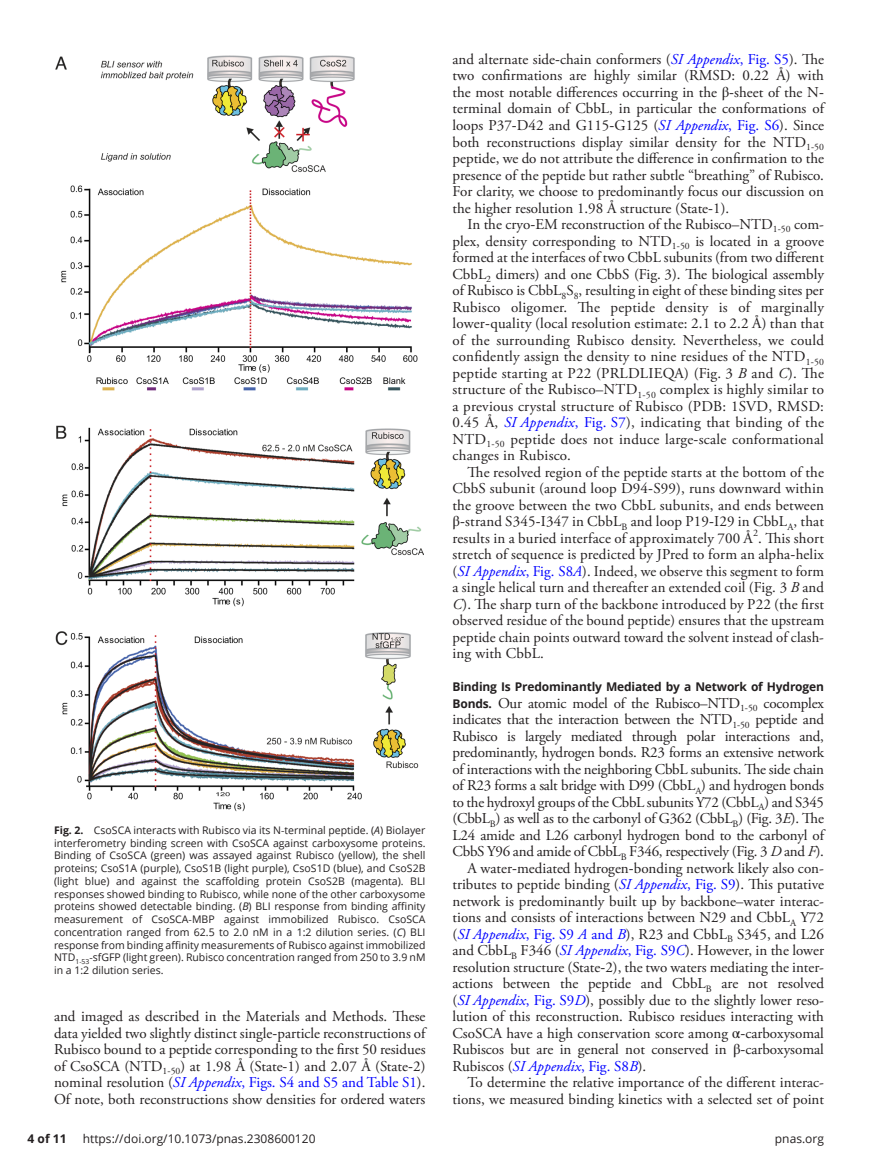
<style>
.page{position:relative;width:878px;height:1175px;background:#fff}
.page>*{position:absolute;margin:0;border:0;box-sizing:border-box;transform-origin:0 0}
.t1{font:15px/16.5px "Adobe Garamond Pro";color:#231f20;text-align:justify}
.t2{font:700 12px "Open Sans";letter-spacing:-.015em;color:#231f20}
.t3{font:12px "Open Sans";color:#231f20}
.t4{font:10.5px/12.8px "Open Sans";color:#231f20;text-align:justify}
.t5{font:10.05px "Adobe Garamond Pro";color:#231f20}
.s1{font-weight:700}
.s2{font-family:"STIX"}
.s3{font-style:italic}
.s4{font-style:italic;color:#00f}
.s5{color:#00f}
.s6{font-family:"Open Sans";font-weight:700;font-size:12px}
</style>
<div class="page">
<img style="left:56px;top:55px;width:368px;height:756px">
<p class="t4" style="left:54px;top:823px;width:373px"><span class="s1">Fig. 2.</span> CsoSCA interacts with Rubisco via its N<span class="s2">-</span>terminal peptide. (<span class="s3">A</span>) Biolayer interferometry binding screen with CsoSCA against carboxysome proteins.<br>Binding of CsoSCA (green) was assayed against Rubisco (yellow), the shell proteins; CsoS1A (purple), CsoS1B (light purple), CsoS1D (blue), and CsoS2B (light blue) and against the scaffolding protein CsoS2B (magenta). BLI responses showed binding to Rubisco, while none of the other carboxysome proteins showed detectable binding. (<span class="s3">B</span>) BLI response from binding affinity measurement of CsoSCA<span class="s2">-</span>MBP against immobilized Rubisco. CsoSCA concentration ranged from 62.5 to 2.0 nM in a 1:2 dilution series. (<span class="s3">C</span>) BLI response from binding affinity measurements of Rubisco against immobilized NTD<sub>1</sub><sub>-</sub><sub>53</sub><span class="s2">-</span>sfGFP (light green). Rubisco concentration ranged from 250 to 3.9 nM in a 1:2 dilution series.</p>
<p class="t1" style="left:54px;top:1008px;width:373px">and imaged as described in the Materials and Methods. These data yielded two slightly distinct single<span class="s2">-</span>particle reconstructions of Rubisco bound to a peptide corresponding to the first 50 residues of CsoSCA (NTD<sub>1</sub><sub>-</sub><sub>50</sub>) at 1.98 Å (State<span class="s2">-</span>1) and 2.07 Å (State<span class="s2">-</span>2) nominal resolution (<span class="s4">SI Appendix</span><span class="s5">, Figs. S4 and S5 and Table S1</span>).<br>Of note, both reconstructions show densities for ordered waters</p>
<p class="t1" style="left:452px;top:51px;width:373px">and alternate side<span class="s2">-</span>chain conformers (<span class="s4">SI Appendix</span><span class="s5">, Fig. S5</span>). The two confirmations are highly similar (RMSD: 0.22 Å) with the most notable differences occurring in the <span class="s2">β-</span>sheet of the N&shy;terminal domain of CbbL, in particular the conformations of loops P37<span class="s2">-</span>D42 and G115<span class="s2">-</span>G125 (<span class="s4">SI Appendix</span><span class="s5">, Fig. S6</span>). Since both reconstructions display similar density for the NTD<sub>1</sub><sub>-</sub><sub>50 </sub>peptide, we do not attribute the difference in confirmation to the presence of the peptide but rather subtle “breathing” of Rubisco.<br>For clarity, we choose to predominantly focus our discussion on the higher resolution 1.98 Å structure (State<span class="s2">-</span>1).</p>
<p class="t1" style="left:452px;top:216px;width:373px;text-indent:15px">In the cryo<span class="s2">-</span>EM reconstruction of the Rubisco–NTD<sub>1</sub><sub>-</sub><sub>50</sub> com&shy;plex, density corresponding to NTD<sub>1</sub><sub>-</sub><sub>50</sub> is located in a groove formed at the interfaces of two CbbL subunits (from two different CbbL<sub>2</sub> dimers) and one CbbS (Fig. 3). The biological assembly of Rubisco is CbbL<sub>8</sub>S<sub>8</sub>, resulting in eight of these binding sites per Rubisco oligomer. The peptide density is of marginally lower<span class="s2">-</span>quality (local resolution estimate: 2.1 to 2.2 Å) than that of the surrounding Rubisco density. Nevertheless, we could confidently assign the density to nine residues of the NTD<sub>1</sub><sub>-</sub><sub>50 </sub>peptide starting at P22 (PRLDLIEQA) (Fig. 3 <span class="s3">B</span> and <span class="s3">C</span>). The structure of the Rubisco–NTD<sub>1</sub><sub>-</sub><sub>50</sub> complex is highly similar to a previous crystal structure of Rubisco (PDB: 1SVD, RMSD:<br>0.45 Å, <span class="s4">SI Appendix</span><span class="s5">, Fig. S7</span>), indicating that binding of the NTD<sub>1</sub><sub>-</sub><sub>50</sub> peptide does not induce large<span class="s2">-</span>scale conformational changes in Rubisco.</p>
<p class="t1" style="left:452px;top:464px;width:373px;text-indent:15px">The resolved region of the peptide starts at the bottom of the CbbS subunit (around loop D94<span class="s2">-</span>S99), runs downward within the groove between the two CbbL subunits, and ends between <span class="s2">β-</span>strand S345<span class="s2">-</span>I347 in CbbL<sub>B</sub> and loop P19<span class="s2">-</span>I29 in CbbL<sub>A</sub>, that results in a buried interface of approximately 700 Å . This short</p>
<p class="t5" style="left:752px;top:526px;width:6px">2</p>
<p class="t1" style="left:452px;top:546px;width:373px">stretch of sequence is predicted by JPred to form an alpha<span class="s2">-</span>helix (<span class="s4">SI Appendix</span><span class="s5">, Fig. S8</span><span class="s4">A</span>). Indeed, we observe this segment to form a single helical turn and thereafter an extended coil (Fig. 3 <span class="s3">B</span> and <span class="s3">C</span>). The sharp turn of the backbone introduced by P22 (the first observed residue of the bound peptide) ensures that the upstream peptide chain points outward toward the solvent instead of clash&shy;ing with CbbL.</p>
<p class="t2" style="left:452px;top:678px;width:373px">Binding Is Predominantly Mediated by a Network of Hydrogen</p>
<p class="t1" style="left:452px;top:695px;width:373px"><span class="s6">Bonds.</span> Our atomic model of the Rubisco–NTD<sub>1</sub><sub>-</sub><sub>50</sub> cocomplex</p>
<p class="t1" style="left:452px;top:711px;width:373px">indicates that the interaction between the NTD<sub>1</sub><sub>-</sub><sub>50</sub> peptide and</p>
<p class="t1" style="left:452px;top:728px;width:373px">Rubisco is largely mediated through polar interactions and,</p>
<p class="t1" style="left:452px;top:744px;width:373px">predominantly, hydrogen bonds. R23 forms an extensive network</p>
<p class="t1" style="left:452px;top:761px;width:373px">of interactions with the neighboring CbbL subunits. The side chain</p>
<p class="t1" style="left:452px;top:777px;width:373px">of R23 forms a salt bridge with D99 (CbbL<sub>A</sub>) and hydrogen bonds</p>
<p class="t1" style="left:452px;top:794px;width:373px">to the hydroxyl groups of the CbbL subunits Y72 (CbbL<sub>A</sub>) and S345</p>
<p class="t1" style="left:452px;top:810px;width:373px">(CbbL<sub>B</sub>) as well as to the carbonyl of G362 (CbbL<sub>B</sub>) (Fig. 3<span class="s3">E</span>). The</p>
<p class="t1" style="left:452px;top:827px;width:373px">L24 amide and L26 carbonyl hydrogen bond to the carbonyl of</p>
<p class="t1" style="left:452px;top:843px;width:373px">CbbS Y96 and amide of CbbL<sub>B</sub> F346, respectively (Fig. 3 <span class="s3">D</span> and <span class="s3">F</span>).</p>
<p class="t1" style="left:467px;top:860px;width:358px">A water<span class="s2">-</span>mediated hydrogen<span class="s2">-</span>bonding network likely also con-</p>
<p class="t1" style="left:452px;top:876px;width:373px">tributes to peptide binding (<span class="s4">SI Appendix</span><span class="s5">, Fig. S9</span>). This putative</p>
<p class="t1" style="left:452px;top:893px;width:373px">network is predominantly built up by backbone–water interac-</p>
<p class="t1" style="left:452px;top:909px;width:373px">tions and consists of interactions between N29 and CbbL<sub>A</sub> Y72</p>
<p class="t1" style="left:452px;top:926px;width:373px">(<span class="s4">SI Appendix</span><span class="s5">, Fig. S9</span> <span class="s4">A</span> <span class="s5">and</span> <span class="s4">B</span>), R23 and CbbL<sub>B</sub> S345, and L26</p>
<p class="t1" style="left:452px;top:942px;width:373px">and CbbL<sub>B</sub> F346 (<span class="s4">SI Appendix</span><span class="s5">, Fig. S9</span><span class="s4">C</span>). However, in the lower</p>
<p class="t1" style="left:452px;top:959px;width:373px">resolution structure (State<span class="s2">-</span>2), the two waters mediating the inter-</p>
<p class="t1" style="left:452px;top:975px;width:373px">actions between the peptide and CbbL<sub>B</sub> are not resolved</p>
<p class="t1" style="left:452px;top:992px;width:373px">(<span class="s4">SI Appendix</span><span class="s5">, Fig. S9</span><span class="s4">D</span>), possibly due to the slightly lower reso-</p>
<p class="t1" style="left:452px;top:1008px;width:373px">lution of this reconstruction. Rubisco residues interacting with</p>
<p class="t1" style="left:452px;top:1025px;width:373px">CsoSCA have a high conservation score among <span class="s2">α-</span>carboxysomal</p>
<p class="t1" style="left:452px;top:1041px;width:373px">Rubiscos but are in general not conserved in <span class="s2">β-</span>carboxysomal</p>
<p class="t1" style="left:452px;top:1058px;width:195px">Rubiscos (<span class="s4">SI Appendix</span><span class="s5">, Fig. S8</span><span class="s4">B</span>).</p>
<p class="t1" style="left:467px;top:1074px;width:358px">To determine the relative importance of the different interac-</p>
<p class="t1" style="left:452px;top:1091px;width:373px">tions, we measured binding kinetics with a selected set of point</p>
<p class="t2" style="left:28px;top:1130px;width:40px">4 of 11</p>
<p class="t3" style="left:83px;top:1130px;width:234px">https://doi.org/10.1073/pnas.2308600120</p>
<p class="t3" style="left:774px;top:1130px;width:51px">pnas.org</p>
</div>
